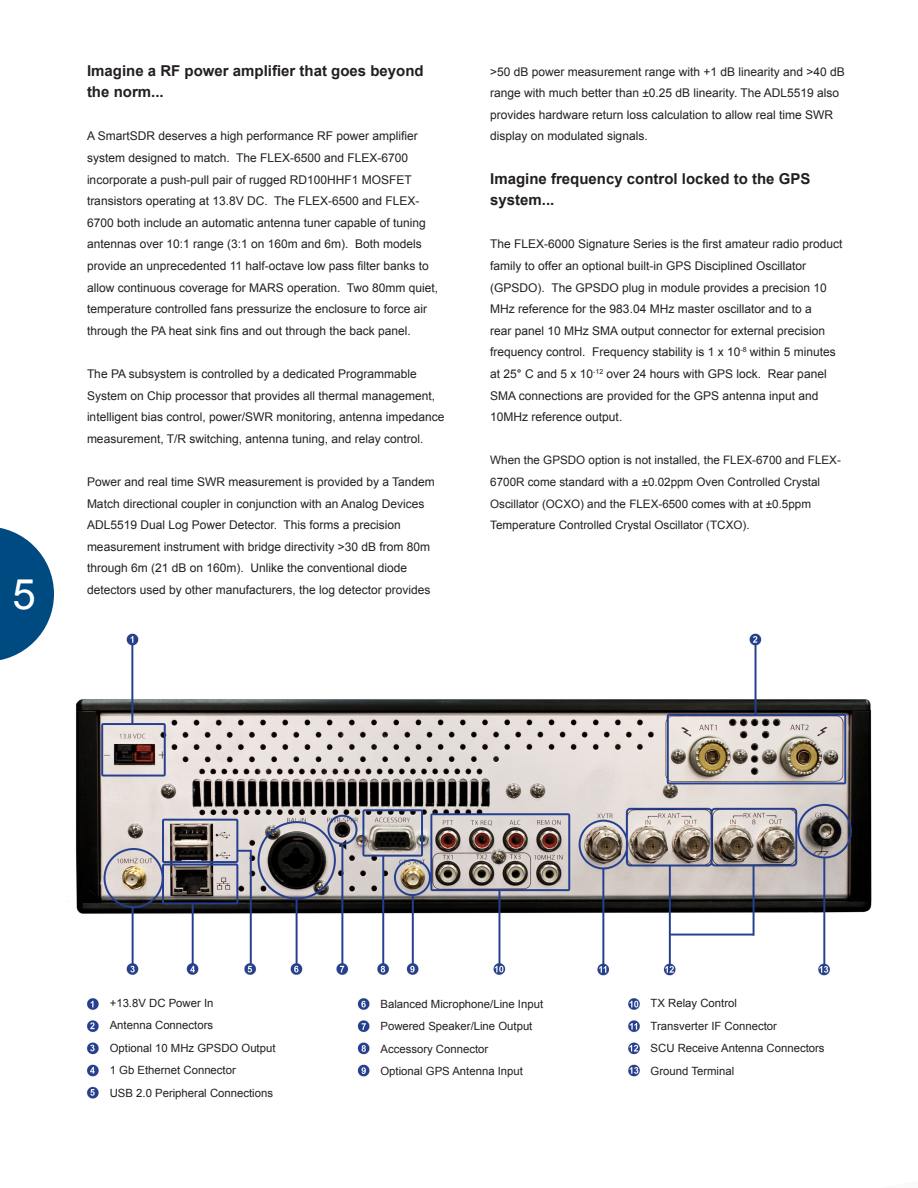
<style>
.page{position:relative;width:918px;height:1188px;background:#fff}
.page>*{position:absolute;margin:0;border:0;box-sizing:border-box;transform-origin:0 0}
.t1{font:42px "Arial";color:#fff}
.Heading{font:700 15px/21.6px "Arial";color:#231f20}
.Body_Copy{font:12px/21.6px "Arial";color:#231f20}
.Body_Copy-2{font:11.7px/21.6px "Arial";color:#231f20}
.t2{font:11.4px "Arial";color:#231f20}
.s1{font-family:"Arial Narrow";color:#000}
</style>
<div class="page">
<img style="left:67px;top:633px;width:805px;height:466px">
<svg style="left:0;top:528px;width:54px;height:132px"></svg>
<h1 class="t1" style="left:12px;top:567px;width:25px">5</h1>
<p class="Heading" style="left:87px;top:60px;width:338px">Imagine a RF power amplifier that goes beyond the norm...</p>
<p class="Body_Copy" style="left:87px;top:126px;width:353px">A SmartSDR deserves a high performance RF power amplifier system designed to match. The FLEX-6500 and FLEX-6700 incorporate a push-pull pair of rugged RD100HHF1 MOSFET transistors operating at 13.8V DC. The FLEX-6500 and FLEX-6700 both include an automatic antenna tuner capable of tuning antennas over 10:1 range (3:1 on 160m and 6m). Both models provide an unprecedented 11 half-octave low pass filter banks to allow continuous coverage for MARS operation. Two 80mm quiet, temperature controlled fans pressurize the enclosure to force air through the PA heat sink fins and out through the back panel.</p>
<p class="Body_Copy" style="left:87px;top:363px;width:359px">The PA subsystem is controlled by a dedicated Programmable System on Chip processor that provides all thermal management, intelligent bias control, power/SWR monitoring, antenna impedance measurement, T/R switching, antenna tuning, and relay control.</p>
<p class="Body_Copy" style="left:87px;top:471px;width:349px">Power and real time SWR measurement is provided by a Tandem Match directional coupler in conjunction with an Analog Devices ADL5519 Dual Log Power Detector. This forms a precision measurement instrument with bridge directivity &gt;30 dB from 80m through 6m (21 dB on 160m). Unlike the conventional diode detectors used by other manufacturers, the log detector provides</p>
<p class="Body_Copy" style="left:490px;top:61px;width:356px">&gt;50 dB power measurement range with +1 dB linearity and &gt;40 dB range with much better than ±0.25 dB linearity. The ADL5519 also provides hardware return loss calculation to allow real time SWR display on modulated signals.</p>
<p class="Heading" style="left:490px;top:168px;width:322px">Imagine frequency control locked to the GPS system...</p>
<p class="Body_Copy" style="left:490px;top:234px;width:354px">The FLEX-6000 Signature Series is the first amateur radio product family to offer an optional built-in GPS Disciplined Oscillator (GPSDO). The GPSDO plug in module provides a precision 10<br>MHz reference for the 983.04 MHz master oscillator and to a<br>rear panel 10 MHz SMA output connector for external precision frequency control. Frequency stability is 1 x 10<sup>-8</sup> within 5 minutes at 25<span class="s1">°</span> C and 5 x 10<sup>-12</sup> over 24 hours with GPS lock. Rear panel SMA connections are provided for the GPS antenna input and 10MHz reference output.</p>
<p class="Body_Copy-2" style="left:490px;top:450px;width:352px">When the GPSDO option is not installed, the FLEX-6700 and FLEX-6700R come standard with a ±0.02ppm Oven Controlled Crystal Oscillator (OCXO) and the FLEX-6500 comes with at ±0.5ppm Temperature Controlled Crystal Oscillator (TCXO).</p>
<p class="t2" style="left:110px;top:996px;width:105px">+13.8V DC Power In</p>
<p class="t2" style="left:110px;top:1018px;width:105px">Antenna Connectors</p>
<p class="t2" style="left:110px;top:1041px;width:167px">Optional 10 MHz GPSDO Output</p>
<p class="t2" style="left:110px;top:1063px;width:128px">1 Gb Ethernet Connector</p>
<p class="t2" style="left:110px;top:1086px;width:165px">USB 2.0 Peripheral Connections</p>
<p class="t2" style="left:381px;top:996px;width:164px">Balanced Microphone/Line Input</p>
<p class="t2" style="left:381px;top:1019px;width:153px">Powered Speaker/Line Output</p>
<p class="t2" style="left:381px;top:1041px;width:109px">Accessory Connector</p>
<p class="t2" style="left:381px;top:1064px;width:144px">Optional GPS Antenna Input</p>
<p class="t2" style="left:651px;top:996px;width:88px">TX Relay Control</p>
<p class="t2" style="left:651px;top:1018px;width:128px">Transverter IF Connector</p>
<p class="t2" style="left:651px;top:1041px;width:176px">SCU Receive Antenna Connectors</p>
<p class="t2" style="left:651px;top:1063px;width:85px">Ground Terminal</p>
</div>
